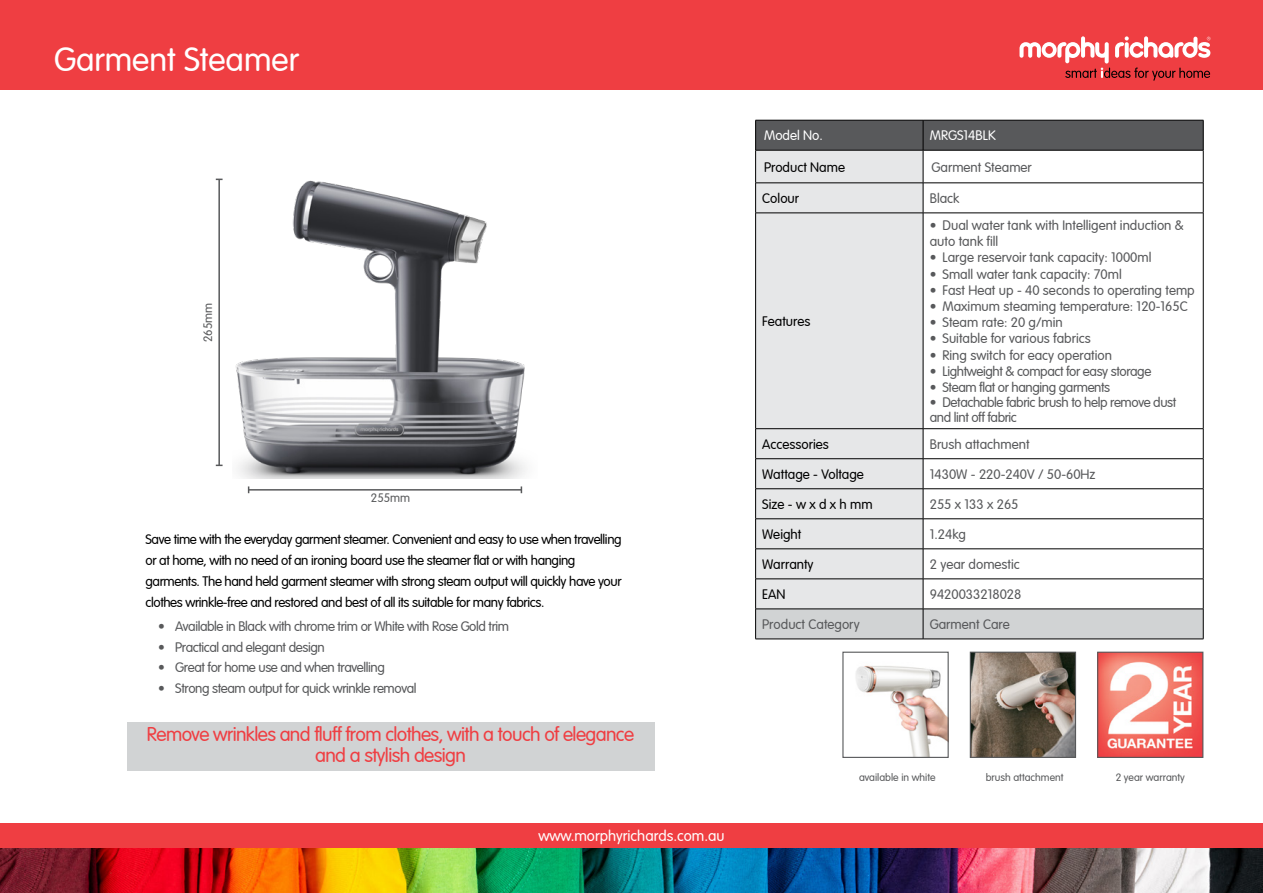
<style>
.page{position:relative;width:1263px;height:893px;background:#fff}
.page>*{position:absolute;margin:0;border:0;box-sizing:border-box;transform-origin:0 0}
.t1{font:300 33px "VAG Rounded LT";color:#fff}
.t2{font:300 19.5px/21px "VAG Rounded LT";letter-spacing:-.03em;color:#ef3e42;text-align:center}
.t3{font:300 15px "VAG Rounded";color:#fff}
.t4{font:300 13.5px/16.2px "VAG Rounded LT";color:#58595b}
.t5{font:300 13.5px/21px "VAG Rounded LT";letter-spacing:-.03em;color:#000}
.t6{font:300 13.5px/15px "VAG Rounded LT";letter-spacing:-.03em;color:#58595b}
.t7{font:300 13.5px "VAG Rounded LT";color:#000}
.t8{font:300 13.5px "VAG Rounded LT";color:#fff}
.t9{font:300 12px "VAG Rounded LT";color:#58595b}
.t10{font:300 10.5px "VAG Rounded LT";color:#58595b}
</style>
<div class="page">
<div style="left:0;top:0;width:1263px;height:90px;background:#ef3e42"></div>
<div style="left:0;top:823px;width:1263px;height:42px;background:#ef3e42"></div>
<svg style="left:1019px;top:36px;width:191px;height:45px"></svg>
<img style="left:0;top:849px;width:1263px;height:44px">
<div style="left:127px;top:722px;width:527px;height:49px;background:#d1d3d4"></div>
<hr style="left:218px;top:179px;width:2px;height:286px;background:#58595b">
<div style="left:756px;top:121px;width:447px;height:29px;background:#58595b"></div>
<div style="left:756px;top:151px;width:167px;height:458px;background:#e6e7e8"></div>
<div style="left:756px;top:610px;width:447px;height:29px;background:#d1d3d4"></div>
<hr style="left:923px;top:120px;width:280px;height:1px;background:#000">
<hr style="left:1203px;top:120px;width:1px;height:30px;background:#000">
<hr style="left:755px;top:428px;width:168px;height:1px;background:#000">
<hr style="left:923px;top:428px;width:280px;height:1px;background:#000">
<hr style="left:755px;top:458px;width:168px;height:1px;background:#000">
<hr style="left:755px;top:488px;width:168px;height:1px;background:#000">
<hr style="left:755px;top:518px;width:168px;height:1px;background:#000">
<hr style="left:755px;top:549px;width:168px;height:1px;background:#000">
<hr style="left:755px;top:579px;width:168px;height:1px;background:#000">
<hr style="left:923px;top:458px;width:280px;height:1px;background:#000">
<hr style="left:923px;top:488px;width:280px;height:1px;background:#000">
<hr style="left:923px;top:518px;width:280px;height:1px;background:#000">
<hr style="left:923px;top:549px;width:280px;height:1px;background:#000">
<hr style="left:923px;top:579px;width:280px;height:1px;background:#000">
<hr style="left:755px;top:120px;width:168px;height:1px;background:#000">
<hr style="left:755px;top:120px;width:1px;height:30px;background:#000">
<hr style="left:923px;top:120px;width:1px;height:30px;background:#000">
<hr style="left:755px;top:150px;width:168px;height:1px;background:#000">
<hr style="left:755px;top:150px;width:1px;height:33px;background:#000">
<hr style="left:923px;top:150px;width:280px;height:1px;background:#000">
<hr style="left:923px;top:150px;width:1px;height:33px;background:#000">
<hr style="left:1203px;top:150px;width:1px;height:33px;background:#000">
<hr style="left:755px;top:183px;width:168px;height:1px;background:#000">
<hr style="left:755px;top:183px;width:1px;height:30px;background:#000">
<hr style="left:923px;top:183px;width:280px;height:1px;background:#000">
<hr style="left:923px;top:183px;width:1px;height:30px;background:#000">
<hr style="left:1203px;top:183px;width:1px;height:30px;background:#000">
<hr style="left:755px;top:213px;width:168px;height:1px;background:#000">
<hr style="left:755px;top:213px;width:1px;height:215px;background:#000">
<hr style="left:923px;top:213px;width:280px;height:1px;background:#000">
<hr style="left:923px;top:213px;width:1px;height:215px;background:#000">
<hr style="left:1203px;top:213px;width:1px;height:215px;background:#000">
<hr style="left:755px;top:429px;width:1px;height:30px;background:#000">
<hr style="left:923px;top:429px;width:1px;height:30px;background:#000">
<hr style="left:1203px;top:429px;width:1px;height:30px;background:#000">
<hr style="left:755px;top:459px;width:1px;height:30px;background:#000">
<hr style="left:923px;top:459px;width:1px;height:30px;background:#000">
<hr style="left:1203px;top:459px;width:1px;height:30px;background:#000">
<hr style="left:755px;top:489px;width:1px;height:30px;background:#000">
<hr style="left:923px;top:489px;width:1px;height:30px;background:#000">
<hr style="left:1203px;top:489px;width:1px;height:30px;background:#000">
<hr style="left:755px;top:519px;width:1px;height:30px;background:#000">
<hr style="left:923px;top:519px;width:1px;height:30px;background:#000">
<hr style="left:1203px;top:519px;width:1px;height:30px;background:#000">
<hr style="left:755px;top:549px;width:1px;height:30px;background:#000">
<hr style="left:923px;top:549px;width:1px;height:30px;background:#000">
<hr style="left:1203px;top:549px;width:1px;height:30px;background:#000">
<hr style="left:755px;top:579px;width:1px;height:30px;background:#000">
<hr style="left:923px;top:579px;width:1px;height:30px;background:#000">
<hr style="left:1203px;top:579px;width:1px;height:30px;background:#000">
<hr style="left:923px;top:609px;width:1px;height:30px;background:#000">
<hr style="left:755px;top:609px;width:168px;height:1px;background:#000">
<hr style="left:755px;top:609px;width:1px;height:30px;background:#000">
<hr style="left:923px;top:609px;width:280px;height:1px;background:#000">
<hr style="left:1203px;top:609px;width:1px;height:30px;background:#000">
<hr style="left:755px;top:639px;width:168px;height:1px;background:#000">
<hr style="left:923px;top:639px;width:280px;height:1px;background:#000">
<img style="left:1099px;top:654px;width:102px;height:102px">
<div style="left:1097px;top:652px;width:106px;height:106px;border:1px solid #58595b"></div>
<hr style="left:249px;top:489px;width:272px;height:2px;background:#58595b">
<img style="left:972px;top:654px;width:102px;height:102px">
<div style="left:970px;top:652px;width:106px;height:106px;border:1px solid #58595b"></div>
<img style="left:235px;top:180px;width:291px;height:298px">
<img style="left:856px;top:665px;width:91px;height:91px">
<div style="left:842px;top:652px;width:107px;height:106px;border:1px solid #58595b"></div>
<h1 class="t1" style="left:54px;top:41px;width:247px">Garment Steamer</h1>
<p class="t9" style="left:201px;top:342px;width:41px;rotate:-90deg">265mm</p>
<p class="t9" style="left:371px;top:491px;width:41px">255mm</p>
<p class="t5" style="left:146px;top:529px;width:478px">Save time with the everyday garment steamer. Convenient and easy to use when travelling or at home, with no need of an ironing board use the steamer flat or with hanging garments. The hand held garment steamer with strong steam output will quickly have your clothes wrinkle-free and restored and best of all its suitable for many fabrics.</p>
<p class="t6" style="left:158px;top:619px;width:352px">• Available in Black with chrome trim or White with Rose Gold trim</p>
<p class="t6" style="left:158px;top:640px;width:168px">• Practical and elegant design</p>
<p class="t6" style="left:158px;top:660px;width:228px">• Great for home use and when travelling</p>
<p class="t6" style="left:158px;top:681px;width:260px">• Strong steam output for quick wrinkle removal</p>
<h2 class="t2" style="left:147px;top:724px;width:489px">Remove wrinkles and fluff from clothes, with a touch of elegance and a stylish design</h2>
<p class="t3" style="left:538px;top:827px;width:188px">www.morphyrichards.com.au</p>
<p class="t8" style="left:764px;top:128px;width:60px">Model No.</p>
<p class="t8" style="left:930px;top:128px;width:68px">MRGS14BLK</p>
<p class="t7" style="left:764px;top:159px;width:82px">Product Name</p>
<p class="t4" style="left:931px;top:159px;width:102px">Garment Steamer</p>
<p class="t5" style="left:762px;top:188px;width:38px">Colour</p>
<p class="t4" style="left:930px;top:191px;width:31px">Black</p>
<p class="t7" style="left:762px;top:314px;width:50px">Features</p>
<p class="t4" style="left:930px;top:218px;width:256px">• Dual water tank with Intelligent induction &amp; auto tank fill</p>
<p class="t4" style="left:930px;top:250px;width:223px">• Large reservoir tank capacity: 1000ml</p>
<p class="t4" style="left:930px;top:266px;width:193px">• Small water tank capacity: 70ml</p>
<p class="t4" style="left:930px;top:282px;width:266px">• Fast Heat up - 40 seconds to operating temp</p>
<p class="t4" style="left:930px;top:299px;width:259px">• Maximum steaming temperature: 120-165C</p>
<p class="t4" style="left:930px;top:315px;width:135px">• Steam rate: 20 g/min</p>
<p class="t4" style="left:930px;top:331px;width:162px">• Suitable for various fabrics</p>
<p class="t4" style="left:930px;top:347px;width:184px">• Ring switch for eacy operation</p>
<p class="t6" style="left:930px;top:364px;width:223px">• Lightweight &amp; compact for easy storage</p>
<p class="t6" style="left:930px;top:380px;width:182px">• Steam flat or hanging garments</p>
<p class="t6" style="left:930px;top:395px;width:248px">• Detachable fabric brush to help remove dust and lint off fabric</p>
<p class="t7" style="left:762px;top:436px;width:68px">Accessories</p>
<p class="t4" style="left:930px;top:437px;width:101px">Brush attachment</p>
<p class="t7" style="left:762px;top:466px;width:103px">Wattage - Voltage</p>
<p class="t4" style="left:930px;top:467px;width:167px">1430W - 220-240V / 50-60Hz</p>
<p class="t5" style="left:762px;top:494px;width:112px">Size - w x d x h mm</p>
<p class="t4" style="left:930px;top:497px;width:90px">255 x 133 x 265</p>
<p class="t5" style="left:762px;top:524px;width:41px">Weight</p>
<p class="t4" style="left:930px;top:527px;width:38px">1.24kg</p>
<p class="t7" style="left:762px;top:557px;width:53px">Warranty</p>
<p class="t4" style="left:930px;top:557px;width:92px">2 year domestic</p>
<p class="t5" style="left:762px;top:584px;width:25px">EAN</p>
<p class="t4" style="left:930px;top:587px;width:93px">9420033218028</p>
<p class="t4" style="left:762px;top:617px;width:99px">Product Category</p>
<p class="t4" style="left:930px;top:617px;width:81px">Garment Care</p>
<p class="t10" style="left:859px;top:771px;width:78px">available in white</p>
<p class="t10" style="left:986px;top:771px;width:79px">brush attachment</p>
<p class="t10" style="left:1116px;top:771px;width:71px">2 year warranty</p>
</div>
